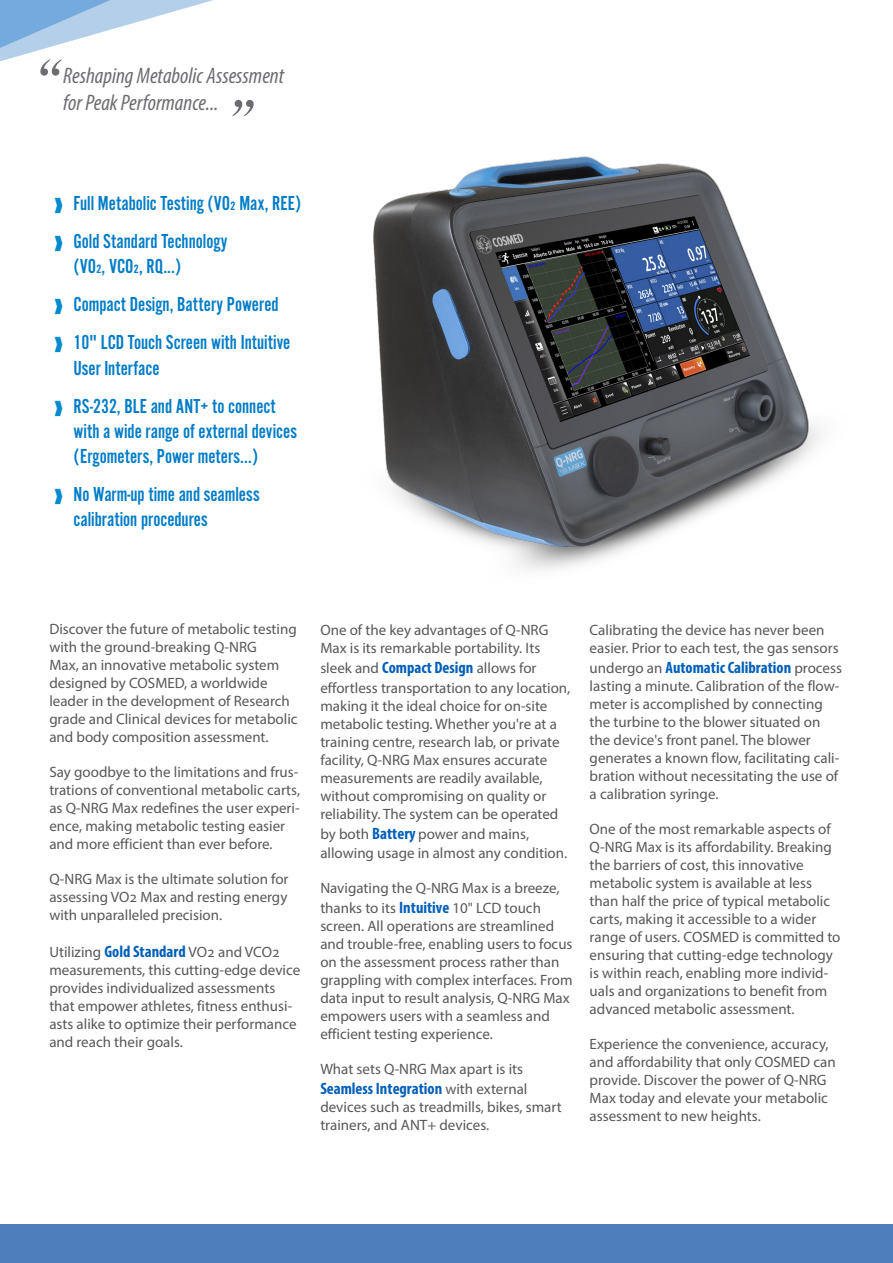
<style>
.page{position:relative;width:893px;height:1263px;background:#fff}
.page>*{position:absolute;margin:0;border:0;box-sizing:border-box;transform-origin:0 0}
.Incipit_Statement{font:italic condensed 22.5px/27px "Myriad Pro";color:#6c6d70}
.t1{font:21px/25.2px "Alternate Got No 2 D";color:#007cc7}
.Body{font:700 condensed 16.5px "Myriad Pro";color:#005fb9}
.Body-2{font:15px/18px "Myriad Pro";color:#57585a}
.s1{font-weight:700;font-stretch:condensed;font-size:16.5px;color:#005fb9}
.s2{font-weight:400;font-stretch:normal;font-size:15px;color:#57585a}
</style>
<div class="page">
<div style="left:0;top:1225px;width:893px;height:38px;background:#4f7ebc"></div>
<svg style="left:0;top:0;width:254px;height:117px"></svg>
<img style="left:373px;top:156px;width:448px;height:414px">
<p class="Incipit_Statement" style="left:63px;top:62px;width:222px">Reshaping Metabolic Assessment for Peak Performance...</p>
<p class="t1" style="left:74px;top:191px;width:229px">Full Metabolic Testing (VO₂ Max, REE)</p>
<p class="t1" style="left:74px;top:229px;width:156px">Gold Standard Technology (VO₂, VCO₂, RQ...)</p>
<p class="t1" style="left:74px;top:292px;width:207px">Compact Design, Battery Powered</p>
<p class="t1" style="left:74px;top:330px;width:218px">10" LCD Touch Screen with Intuitive<br>User Interface</p>
<p class="t1" style="left:74px;top:394px;width:225px">RS-232, BLE and ANT+ to connect with a wide range of external devices (Ergometers, Power meters...)</p>
<p class="t1" style="left:74px;top:482px;width:188px">No Warm-up time and seamless calibration procedures</p>
<p class="Body-2" style="left:49px;top:620px;width:250px">Discover the future of metabolic testing with the ground-breaking Q-NRG<br>Max, an innovative metabolic system designed by COSMED, a worldwide leader in the development of Research grade and Clinical devices for metabolic and body composition assessment.</p>
<p class="Body-2" style="left:49px;top:763px;width:252px">Say goodbye to the limitations and frus&shy;trations of conventional metabolic carts, as Q-NRG Max redefines the user experi&shy;ence, making metabolic testing easier and more efficient than ever before.</p>
<p class="Body-2" style="left:49px;top:870px;width:241px;text-align:justify">Q-NRG Max is the ultimate solution for assessing VO2 Max and resting energy with unparalleled precision.</p>
<p class="Body-2" style="left:49px;top:943px;width:252px">Utilizing <span class="s1">Gold Standard</span> VO2 and VCO2 measurements, this cutting-edge device provides individualized assessments that empower athletes, fitness enthusi&shy;asts alike to optimize their performance and reach their goals.</p>
<p class="Body-2" style="left:320px;top:621px;width:230px">One of the key advantages of Q-NRG<br>Max is its remarkable portability. Its</p>
<p class="Body-2" style="left:320px;top:658px;width:252px;line-height:19.8px">sleek and <span class="s1">Compact Design</span> allows for effortless transportation to any location,</p>
<p class="Body-2" style="left:320px;top:696px;width:241px">making it the ideal choice for on-site metabolic testing. Whether you're at a training centre, research lab, or private facility, Q-NRG Max ensures accurate measurements are readily available, without compromising on quality or reliability. The system can be operated</p>
<p class="Body-2" style="left:320px;top:823px;width:248px;line-height:19.8px">by both <span class="s1">Battery</span> power and mains, allowing usage in almost any condition.</p>
<p class="Body-2" style="left:320px;top:878px;width:241px;line-height:19.8px">Navigating the Q-NRG Max is a breeze, thanks to its <span class="s1">Intuitive</span> 10" LCD touch</p>
<p class="Body-2" style="left:320px;top:917px;width:254px">screen. All operations are streamlined and trouble-free, enabling users to focus on the assessment process rather than grappling with complex interfaces. From data input to result analysis, Q-NRG Max empowers users with a seamless and efficient testing experience.</p>
<p class="Body-2" style="left:320px;top:1060px;width:204px">What sets Q-NRG Max apart is its</p>
<p class="Body" style="left:320px;top:1078px;width:209px">Seamless Integration <span class="s2">with external</span></p>
<p class="Body-2" style="left:320px;top:1098px;width:243px">devices such as treadmills, bikes, smart trainers, and ANT+ devices.</p>
<p class="Body-2" style="left:590px;top:621px;width:250px">Calibrating the device has never been easier. Prior to each test, the gas sensors</p>
<p class="Body" style="left:590px;top:657px;width:254px"><span class="s2">undergo an</span> Automatic Calibration <span class="s2">process</span></p>
<p class="Body-2" style="left:590px;top:677px;width:251px">lasting a minute. Calibration of the flow&shy;meter is accomplished by connecting the turbine to the blower situated on the device's front panel. The blower generates a known flow, facilitating cali&shy;bration without necessitating the use of a calibration syringe.</p>
<p class="Body-2" style="left:590px;top:820px;width:252px">One of the most remarkable aspects of Q-NRG Max is its affordability. Breaking the barriers of cost, this innovative metabolic system is available at less than half the price of typical metabolic carts, making it accessible to a wider range of users. COSMED is committed to ensuring that cutting-edge technology is within reach, enabling more individ&shy;uals and organizations to benefit from advanced metabolic assessment.</p>
<p class="Body-2" style="left:590px;top:1035px;width:248px">Experience the convenience, accuracy, and affordability that only COSMED can provide. Discover the power of Q-NRG Max today and elevate your metabolic assessment to new heights.</p>
</div>
